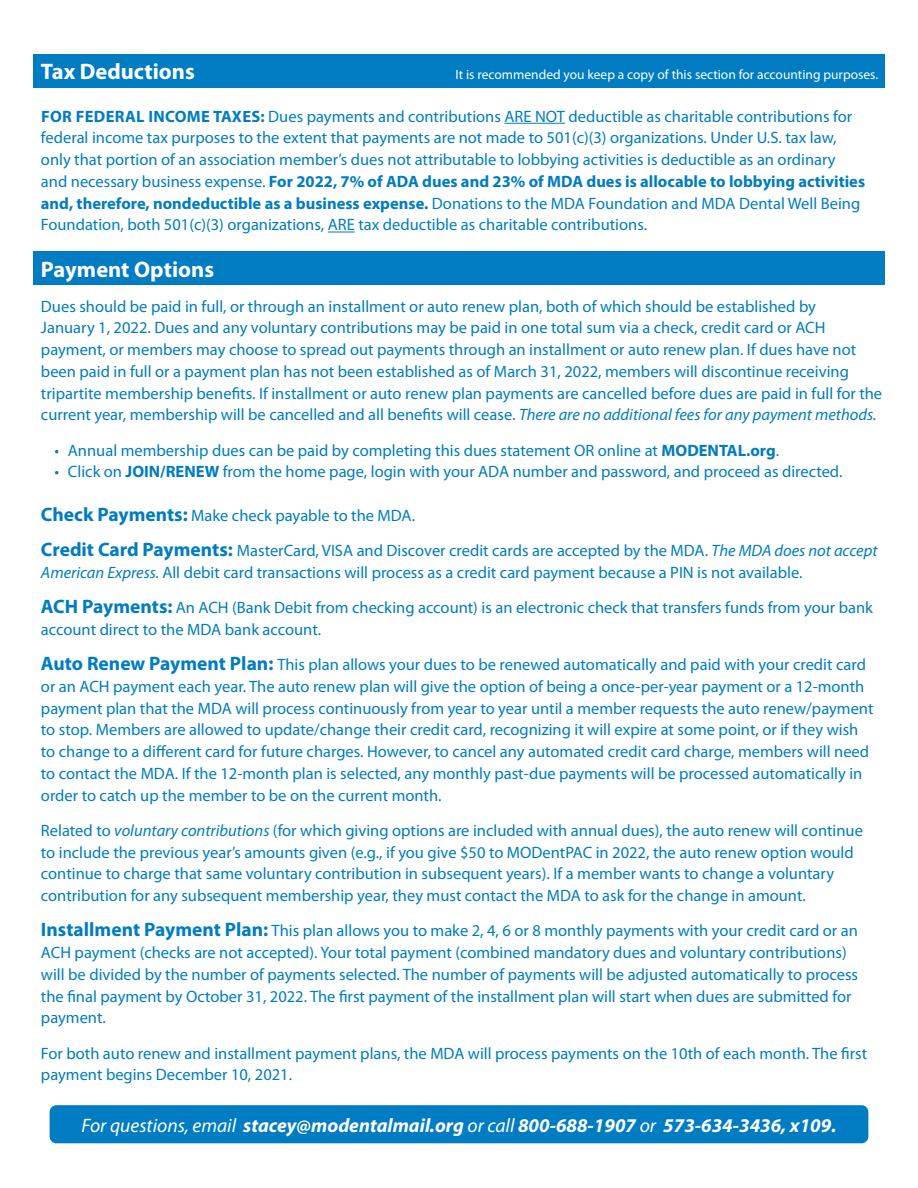
<style>
.page{position:relative;width:918px;height:1188px;background:#fff}
.page>*{position:absolute;margin:0;border:0;box-sizing:border-box;transform-origin:0 0}
.t1{font:700 22.5px "Myriad Pro";color:#fff}
.Contact_Address_Rule{font:italic 700 19.5px "Myriad Pro";color:#fff}
.Contact_Address_Rule-2{font:16.5px/21.8px "Myriad Pro";color:#007cc2}
.t2{font:13.5px "Myriad Pro";color:#fff}
.s1{font-weight:700}
.s2{font-style:italic}
.s3{font-weight:700;font-size:19.5px}
.s4{font-weight:400}
</style>
<div class="page">
<div style="left:33px;top:54px;width:852px;height:34px;background:#007cc2"></div>
<hr style="left:504px;top:123px;width:61px;height:1px;background:#007cc2">
<svg style="left:328px;top:232px;width:27px;height:1px"></svg>
<div style="left:33px;top:251px;width:852px;height:34px;background:#007cc2"></div>
<div style="left:50px;top:1105px;width:818px;height:38px;background:#007cc2;border-radius:7px"></div>
<p class="t1" style="left:41px;top:57px;width:155px">Tax Deductions</p>
<p class="t2" style="left:455px;top:66px;width:424px">It is recommended you keep a copy of this section for accounting purposes.</p>
<p class="Contact_Address_Rule-2" style="left:41px;top:105px;width:826px"><span class="s1">FOR FEDERAL INCOME TAXES:</span> Dues payments and contributions ARE NOT deductible as charitable contributions for federal income tax purposes to the extent that payments are not made to 501(c)(3) organizations. Under U.S. tax law, only that portion of an association member’s dues not attributable to lobbying activities is deductible as an ordinary and necessary business expense. <span class="s1">For 2022, 7% of ADA dues and 23% of MDA dues is allocable to lobbying activities and, therefore, nondeductible as a business expense.</span> Donations to the MDA Foundation and MDA Dental Well Being Foundation, both 501(c)(3) organizations, ARE tax deductible as charitable contributions.</p>
<p class="t1" style="left:41px;top:254px;width:175px">Payment Options</p>
<p class="Contact_Address_Rule-2" style="left:41px;top:295px;width:843px">Dues should be paid in full, or through an installment or auto renew plan, both of which should be established by<br>January 1, 2022. Dues and any voluntary contributions may be paid in one total sum via a check, credit card or ACH payment, or members may choose to spread out payments through an installment or auto renew plan. If dues have not been paid in full or a payment plan has not been established as of March 31, 2022, members will discontinue receiving tripartite membership benefits. If installment or auto renew plan payments are cancelled before dues are paid in full for the current year, membership will be cancelled and all benefits will cease. <span class="s2">There are no additional fees for any payment methods.</span></p>
<p class="Contact_Address_Rule-2" style="left:54px;top:439px;width:726px">• Annual membership dues can be paid by completing this dues statement OR online at <span class="s1">MODENTAL.org</span>.</p>
<p class="Contact_Address_Rule-2" style="left:54px;top:461px;width:790px">• Click on <span class="s1">JOIN/RENEW</span> from the home page, login with your ADA number and password, and proceed as directed.</p>
<p class="Contact_Address_Rule-2" style="left:41px;top:504px;width:376px"><span class="s3">Check Payments:</span> Make check payable to the MDA.</p>
<p class="Contact_Address_Rule-2" style="left:41px;top:539px;width:838px"><span class="s3">Credit Card Payments:</span> MasterCard, VISA and Discover credit cards are accepted by the MDA. <span class="s2">The MDA does not accept<br>American Express.</span> All debit card transactions will process as a credit card payment because a PIN is not available.</p>
<p class="Contact_Address_Rule-2" style="left:41px;top:596px;width:834px"><span class="s3">ACH Payments:</span> An ACH (Bank Debit from checking account) is an electronic check that transfers funds from your bank account direct to the MDA bank account.</p>
<p class="Contact_Address_Rule-2" style="left:41px;top:653px;width:834px"><span class="s3">Auto Renew Payment Plan:</span> This plan allows your dues to be renewed automatically and paid with your credit card or an ACH payment each year. The auto renew plan will give the option of being a once-per-year payment or a 12-month payment plan that the MDA will process continuously from year to year until a member requests the auto renew/payment to stop. Members are allowed to update/change their credit card, recognizing it will expire at some point, or if they wish to change to a different card for future charges. However, to cancel any automated credit card charge, members will need to contact the MDA. If the 12-month plan is selected, any monthly past-due payments will be processed automatically in order to catch up the member to be on the current month.</p>
<p class="Contact_Address_Rule-2" style="left:41px;top:819px;width:823px">Related to <span class="s2">voluntary contributions</span> (for which giving options are included with annual dues), the auto renew will continue to include the previous year’s amounts given (e.g., if you give $50 to MODentPAC in 2022, the auto renew option would continue to charge that same voluntary contribution in subsequent years). If a member wants to change a voluntary contribution for any subsequent membership year, they must contact the MDA to ask for the change in amount.</p>
<p class="Contact_Address_Rule-2" style="left:41px;top:920px;width:819px"><span class="s3">Installment Payment Plan:</span> This plan allows you to make 2, 4, 6 or 8 monthly payments with your credit card or an ACH payment (checks are not accepted). Your total payment (combined mandatory dues and voluntary contributions) will be divided by the number of payments selected. The number of payments will be adjusted automatically to process the final payment by October 31, 2022. The first payment of the installment plan will start when dues are submitted for payment.</p>
<p class="Contact_Address_Rule-2" style="left:41px;top:1042px;width:828px">For both auto renew and installment payment plans, the MDA will process payments on the 10th of each month. The first payment begins December 10, 2021.</p>
<p class="Contact_Address_Rule" style="left:82px;top:1112px;width:756px"><span class="s4">For questions, email</span> stacey@modentalmail.org <span class="s4">or call</span> 800-688-1907 <span class="s4">or</span> 573-634-3436, x109.</p>
</div>
